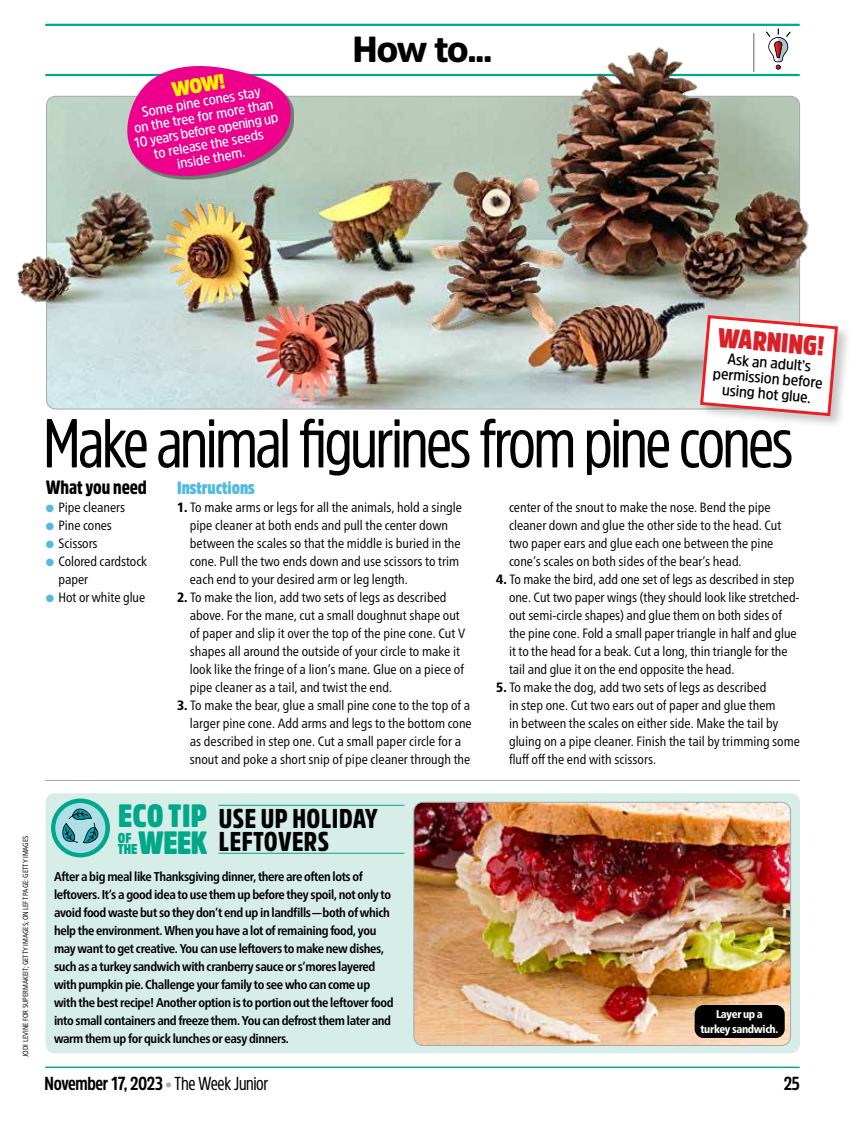
<style>
.page{position:relative;width:851px;height:1134px;background:#fff}
.page>*{position:absolute;margin:0;border:0;box-sizing:border-box;transform-origin:0 0}
.t1{font:69px "Amsi Pro Cond";letter-spacing:-.035em;color:#000}
.t2{font:900 36px "Amsi Pro";color:#000}
.t3{font:900 31.95px/27px "Amsi Pro Cond";letter-spacing:-.01em;color:#00a88b;text-align:right}
.t4{font:900 27px/22.5px "Amsi Pro Cond";letter-spacing:.015em;color:#000}
.t5{font:900 27px "Amsi Pro Cond";color:#da2128}
.t6{font:900 20.55px "Amsi Pro Narw";color:#fff200}
.t7{font:900 19.2px "Amsi Pro Cond";letter-spacing:-.005em;color:#000}
.t8{font:700 18.75px "Amsi Pro Cond";letter-spacing:-.02em;color:#000}
.t9{font:900 17.7px "Amsi Pro Cond";color:#53bae0}
.t10{font:600 15.45px/15.5px "Amsi Pro Narw";color:#000;text-align:center}
.t11{font:600 14.25px/14.2px "Amsi Pro Narw";color:#fff;text-align:center}
.t12{font:900 14.25px/11.6px "Amsi Pro Cond";color:#00a88b}
.t13{font:condensed 13.5px/18px "Frutiger Neue LT Pro";color:#000}
.t14{font:700 condensed 12.75px/18px "Frutiger Neue LT Pro";letter-spacing:-.03em;color:#000}
.t15{font:800 condensed 11.25px/15px "Frutiger Neue LT Pro";letter-spacing:-.03em;color:#fff;text-align:center}
.t16{font:condensed 7.5px "Frutiger Neue LT Pro";letter-spacing:-.005em;color:#000}
.s1{color:#53bae0}
.s2{font-weight:800}
.s3{color:#a7a9ac}
.s4{font-weight:400}
</style>
<div class="page">
<hr style="left:46px;top:1067px;width:753px;height:1px;background:#00a88b">
<img style="left:46px;top:329px;width:652px;height:80px">
<div style="left:45px;top:793px;width:754px;height:260px;background:#d6ede8;border-radius:9px"></div>
<hr style="left:45px;top:780px;width:755px;height:1px;background:#a7a9ac">
<img style="left:415px;top:802px;width:375px;height:243px">
<div style="left:413px;top:802px;width:377px;height:244px;border:1px solid #a7a9ac;border-radius:9px"></div>
<div style="left:51px;top:799px;width:59px;height:58px;background:#00a88b;border-radius:50%"></div>
<div style="left:55px;top:803px;width:50px;height:50px;background:#aedfe6;border-radius:50%"></div>
<svg style="left:59px;top:802px;width:46px;height:43px"></svg>
<hr style="left:218px;top:805px;width:186px;height:1px;background:#00a88b">
<hr style="left:218px;top:853px;width:186px;height:1px;background:#00a88b">
<div style="left:698px;top:313px;width:152px;height:117px;background:#000;opacity:.22"></div>
<svg style="left:698px;top:329px;width:141px;height:89px"></svg>
<div style="left:694px;top:1005px;width:90px;height:33px;background:#000;border-radius:9px"></div>
<img style="left:17px;top:23px;width:824px;height:306px">
<svg style="left:122px;top:59px;width:172px;height:124px;background:#e047a2"></svg>
<h3 class="t6" style="left:169px;top:76px;width:55px;rotate:-10deg">WOW!</h3>
<p class="t11" style="left:128px;top:107px;width:147px;rotate:-10deg">Some pine cones stay<br>on the tree for more than<br>10 years before opening up to release the seeds inside them.</p>
<h2 class="t2" style="left:352px;top:24px;width:141px">How to...</h2>
<p class="t16" style="left:21px;top:1057px;width:223px;rotate:-90deg">JODI LEVINE FOR SUPERMAKEIT; GETTY IMAGES; ON LEFT PAGE: GETTY IMAGES</p>
<h3 class="t5" style="left:719px;top:319px;width:108px;rotate:5deg">WARNING!</h3>
<p class="t10" style="left:715px;top:350px;width:111px;rotate:5deg">Ask an adult’s permission before using hot glue.</p>
<h1 class="t1" style="left:43px;top:396px;width:751px">Make animal figurines from pine cones</h1>
<h3 class="t7" style="left:46px;top:474px;width:103px">What you need</h3>
<p class="t13" style="left:46px;top:499px;width:81px"><span class="s1">●</span> Pipe cleaners</p>
<p class="t13" style="left:46px;top:517px;width:68px"><span class="s1">●</span> Pine cones</p>
<p class="t13" style="left:46px;top:535px;width:53px"><span class="s1">●</span> Scissors</p>
<p class="t13" style="left:59px;top:553px;width:90px;text-indent:-13px"><span class="s1">●</span> Colored cardstock paper</p>
<p class="t13" style="left:46px;top:589px;width:101px"><span class="s1">●</span> Hot or white glue</p>
<h3 class="t9" style="left:177px;top:476px;width:79px">Instructions</h3>
<p class="t13" style="left:190px;top:499px;width:274px;text-indent:-13px"><span class="s2">1.</span> To make arms or legs for all the animals, hold a single pipe cleaner at both ends and pull the center down between the scales so that the middle is buried in the cone. Pull the two ends down and use scissors to trim each end to your desired arm or leg length.</p>
<p class="t13" style="left:190px;top:589px;width:277px;text-indent:-13px"><span class="s2">2.</span> To make the lion, add two sets of legs as described above. For the mane, cut a small doughnut shape out of paper and slip it over the top of the pine cone. Cut V shapes all around the outside of your circle to make it look like the fringe of a lion’s mane. Glue on a piece of pipe cleaner as a tail, and twist the end.</p>
<p class="t13" style="left:190px;top:697px;width:283px;text-indent:-13px"><span class="s2">3.</span> To make the bear, glue a small pine cone to the top of a larger pine cone. Add arms and legs to the bottom cone as described in step one. Cut a small paper circle for a snout and poke a short snip of pipe cleaner through the</p>
<p class="t13" style="left:509px;top:499px;width:274px">center of the snout to make the nose. Bend the pipe cleaner down and glue the other side to the head. Cut two paper ears and glue each one between the pine cone’s scales on both sides of the bear’s head.</p>
<p class="t13" style="left:509px;top:571px;width:292px;text-indent:-13px"><span class="s2">4.</span> To make the bird, add one set of legs as described in step one. Cut two paper wings (they should look like stretched&shy;out semi-circle shapes) and glue them on both sides of the pine cone. Fold a small paper triangle in half and glue it to the head for a beak. Cut a long, thin triangle for the tail and glue it on the end opposite the head.</p>
<p class="t13" style="left:509px;top:679px;width:292px;text-indent:-13px"><span class="s2">5.</span> To make the dog, add two sets of legs as described<br>in step one. Cut two ears out of paper and glue them<br>in between the scales on either side. Make the tail by gluing on a pipe cleaner. Finish the tail by trimming some fluff off the end with scissors.</p>
<h3 class="t3" style="left:118px;top:802px;width:90px">ECO TIP<br>WEEK</h3>
<p class="t12" style="left:118px;top:831px;width:21px">OF<br>THE</p>
<h3 class="t4" style="left:219px;top:807px;width:160px">USE UP HOLIDAY<br>LEFTOVERS</h3>
<p class="t14" style="left:54px;top:868px;width:341px">After a big meal like Thanksgiving dinner, there are often lots of leftovers. It’s a good idea to use them up before they spoil, not only to avoid food waste but so they don’t end up in landfills—both of which help the environment. When you have a lot of remaining food, you may want to get creative. You can use leftovers to make new dishes, such as a turkey sandwich with cranberry sauce or s’mores layered with pumpkin pie. Challenge your family to see who can come up with the best recipe! Another option is to portion out the leftover food into small containers and freeze them. You can defrost them later and warm them up for quick lunches or easy dinners.</p>
<h3 class="t8" style="left:45px;top:1070px;width:225px">November 17, 2023 <span class="s3">•</span> <span class="s4">The Week Junior</span></h3>
<p class="t15" style="left:700px;top:1006px;width:79px">Layer up a turkey sandwich.</p>
<h3 class="t8" style="left:783px;top:1070px;width:18px">25</h3>
</div>
